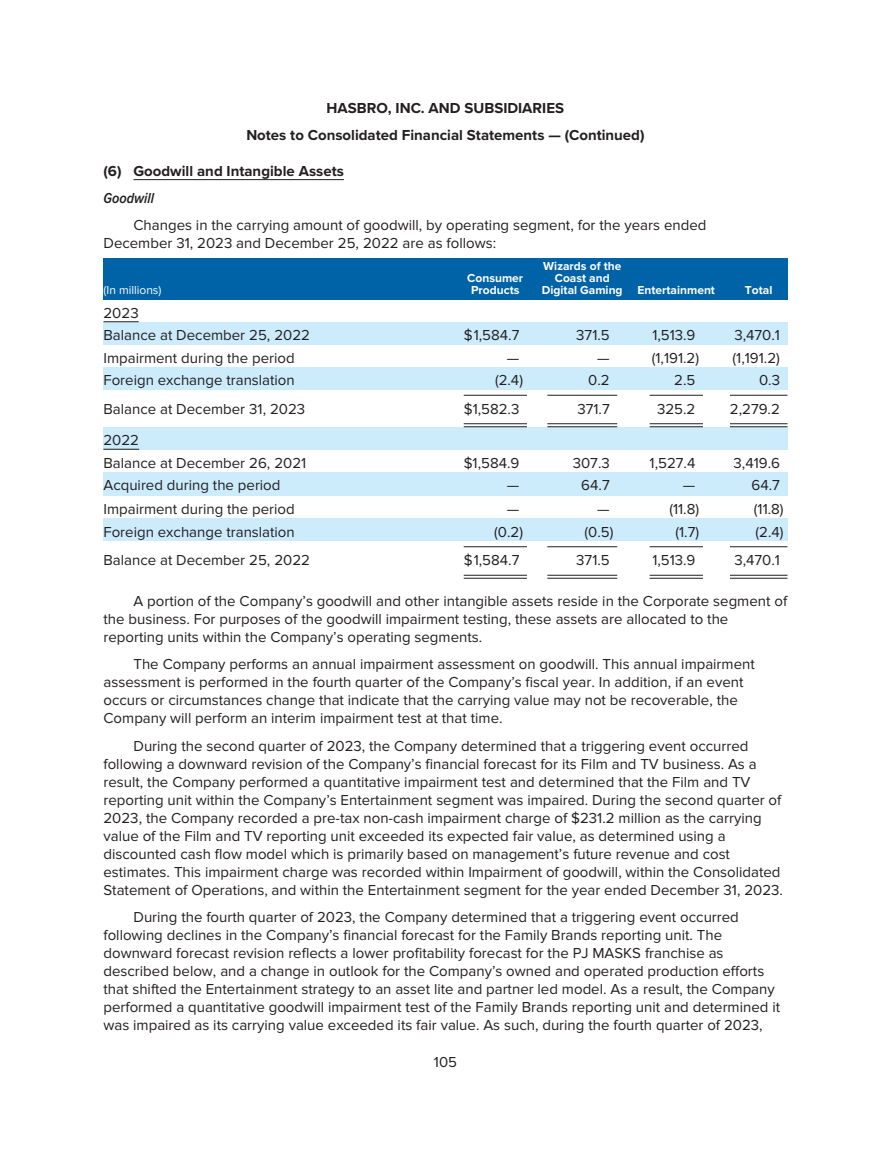
<style>
.page{position:relative;width:891px;height:1161px;background:#fff}
.page>*{position:absolute;margin:0;border:0;box-sizing:border-box;transform-origin:0 0}
.t1{font:15px/18px "Proxima Nova";color:#231f20}
.t2{font:700 15px/27px "Proxima Nova";color:#231f20;text-align:center}
.t3{font:italic 600 15px "Proxima Nova Cond";color:#231f20}
.t4{font:700 12px/12px "Proxima Nova";color:#fff;text-align:center}
.t5{font:12px "Proxima Nova";color:#fff}
</style>
<div class="page">
<hr style="left:134px;top:179px;width:210px;height:1px;background:#231f20">
<div style="left:104px;top:258px;width:684px;height:42px;background:#0063a7"></div>
<div style="left:104px;top:322px;width:684px;height:23px;background:#ccecfc"></div>
<div style="left:104px;top:367px;width:684px;height:23px;background:#ccecfc"></div>
<div style="left:104px;top:427px;width:684px;height:23px;background:#ccecfc"></div>
<div style="left:104px;top:472px;width:684px;height:24px;background:#ccecfc"></div>
<div style="left:104px;top:519px;width:684px;height:22px;background:#ccecfc"></div>
<hr style="left:103px;top:321px;width:36px;height:1px;background:#231f20">
<hr style="left:464px;top:395px;width:63px;height:1px;background:#231f20">
<hr style="left:547px;top:395px;width:70px;height:1px;background:#231f20">
<hr style="left:650px;top:395px;width:53px;height:1px;background:#231f20">
<hr style="left:730px;top:395px;width:58px;height:1px;background:#231f20">
<hr style="left:464px;top:423px;width:63px;height:1px;background:#231f20">
<hr style="left:464px;top:426px;width:63px;height:1px;background:#231f20">
<hr style="left:547px;top:423px;width:70px;height:1px;background:#231f20">
<hr style="left:547px;top:426px;width:70px;height:1px;background:#231f20">
<hr style="left:650px;top:423px;width:53px;height:1px;background:#231f20">
<hr style="left:650px;top:426px;width:53px;height:1px;background:#231f20">
<hr style="left:730px;top:423px;width:58px;height:1px;background:#231f20">
<hr style="left:730px;top:426px;width:58px;height:1px;background:#231f20">
<hr style="left:103px;top:449px;width:36px;height:1px;background:#231f20">
<hr style="left:464px;top:546px;width:63px;height:1px;background:#231f20">
<hr style="left:547px;top:546px;width:70px;height:1px;background:#231f20">
<hr style="left:650px;top:546px;width:53px;height:1px;background:#231f20">
<hr style="left:730px;top:546px;width:58px;height:1px;background:#231f20">
<hr style="left:464px;top:575px;width:63px;height:1px;background:#231f20">
<hr style="left:464px;top:578px;width:63px;height:1px;background:#231f20">
<hr style="left:547px;top:575px;width:70px;height:1px;background:#231f20">
<hr style="left:547px;top:578px;width:70px;height:1px;background:#231f20">
<hr style="left:650px;top:575px;width:53px;height:1px;background:#231f20">
<hr style="left:650px;top:578px;width:53px;height:1px;background:#231f20">
<hr style="left:730px;top:575px;width:58px;height:1px;background:#231f20">
<hr style="left:730px;top:578px;width:58px;height:1px;background:#231f20">
<p class="t2" style="left:246px;top:95px;width:400px">HASBRO, INC. AND SUBSIDIARIES<br>Notes to Consolidated Financial Statements — (Continued)</p>
<p class="t2" style="left:104px;top:158px;width:242px">(6) Goodwill and Intangible Assets</p>
<p class="t3" style="left:104px;top:192px;width:52px">Goodwill</p>
<p class="t1" style="left:104px;top:218px;width:604px;text-indent:30px">Changes in the carrying amount of goodwill, by operating segment, for the years ended<br>December 31, 2023 and December 25, 2022 are as follows:</p>
<p class="t5" style="left:104px;top:286px;width:60px">(In millions)</p>
<p class="t4" style="left:467px;top:273px;width:57px">Consumer<br>Products</p>
<p class="t4" style="left:543px;top:261px;width:80px">Wizards of the</p>
<p class="t4" style="left:555px;top:273px;width:56px">Coast and</p>
<p class="t4" style="left:542px;top:285px;width:175px">Digital Gaming Entertainment</p>
<p class="t4" style="left:745px;top:285px;width:29px">Total</p>
<p class="t1" style="left:104px;top:303px;width:208px;line-height:22.5px">2023<br>Balance at December 25, 2022</p>
<p class="t1" style="left:464px;top:328px;width:57px">$1,584.7</p>
<p class="t1" style="left:576px;top:328px;width:35px">371.5</p>
<p class="t1" style="left:652px;top:328px;width:45px">1,513.9</p>
<p class="t1" style="left:734px;top:328px;width:47px">3,470.1</p>
<p class="t1" style="left:104px;top:350px;width:193px">Impairment during the period</p>
<p class="t1" style="left:507px;top:350px;width:14px">—</p>
<p class="t1" style="left:597px;top:350px;width:14px">—</p>
<p class="t1" style="left:652px;top:350px;width:49px">(1,191.2)</p>
<p class="t1" style="left:733px;top:350px;width:49px">(1,191.2)</p>
<p class="t1" style="left:104px;top:373px;width:193px">Foreign exchange translation</p>
<p class="t1" style="left:495px;top:373px;width:30px">(2.4)</p>
<p class="t1" style="left:588px;top:373px;width:23px">0.2</p>
<p class="t1" style="left:674px;top:373px;width:23px">2.5</p>
<p class="t1" style="left:759px;top:373px;width:22px">0.3</p>
<p class="t1" style="left:104px;top:401px;width:203px">Balance at December 31, 2023</p>
<p class="t1" style="left:464px;top:401px;width:57px">$1,582.3</p>
<p class="t1" style="left:577px;top:401px;width:34px">371.7</p>
<p class="t1" style="left:657px;top:401px;width:40px">325.2</p>
<p class="t1" style="left:730px;top:401px;width:51px">2,279.2</p>
<p class="t1" style="left:104px;top:430px;width:204px;line-height:22.5px">2022<br>Balance at December 26, 2021</p>
<p class="t1" style="left:464px;top:455px;width:57px">$1,584.9</p>
<p class="t1" style="left:573px;top:455px;width:39px">307.3</p>
<p class="t1" style="left:650px;top:455px;width:47px">1,527.4</p>
<p class="t1" style="left:734px;top:455px;width:48px">3,419.6</p>
<p class="t1" style="left:104px;top:478px;width:179px">Acquired during the period</p>
<p class="t1" style="left:507px;top:478px;width:14px">—</p>
<p class="t1" style="left:581px;top:478px;width:30px">64.7</p>
<p class="t1" style="left:683px;top:478px;width:14px">—</p>
<p class="t1" style="left:752px;top:478px;width:30px">64.7</p>
<p class="t1" style="left:104px;top:502px;width:193px">Impairment during the period</p>
<p class="t1" style="left:507px;top:502px;width:14px">—</p>
<p class="t1" style="left:597px;top:502px;width:14px">—</p>
<p class="t1" style="left:669px;top:502px;width:31px">(11.8)</p>
<p class="t1" style="left:754px;top:502px;width:31px">(11.8)</p>
<p class="t1" style="left:104px;top:524px;width:193px">Foreign exchange translation</p>
<p class="t1" style="left:494px;top:524px;width:30px">(0.2)</p>
<p class="t1" style="left:585px;top:524px;width:30px">(0.5)</p>
<p class="t1" style="left:675px;top:524px;width:25px">(1.7)</p>
<p class="t1" style="left:756px;top:524px;width:30px">(2.4)</p>
<p class="t1" style="left:104px;top:553px;width:208px">Balance at December 25, 2022</p>
<p class="t1" style="left:464px;top:553px;width:57px">$1,584.7</p>
<p class="t1" style="left:576px;top:553px;width:35px">371.5</p>
<p class="t1" style="left:652px;top:553px;width:45px">1,513.9</p>
<p class="t1" style="left:734px;top:553px;width:47px">3,470.1</p>
<p class="t1" style="left:104px;top:593px;width:685px;text-indent:30px">A portion of the Company’s goodwill and other intangible assets reside in the Corporate segment of the business. For purposes of the goodwill impairment testing, these assets are allocated to the reporting units within the Company’s operating segments.</p>
<p class="t1" style="left:104px;top:657px;width:653px;text-indent:30px">The Company performs an annual impairment assessment on goodwill. This annual impairment assessment is performed in the fourth quarter of the Company’s fiscal year. In addition, if an event occurs or circumstances change that indicate that the carrying value may not be recoverable, the Company will perform an interim impairment test at that time.</p>
<p class="t1" style="left:104px;top:738px;width:681px;text-indent:30px">During the second quarter of 2023, the Company determined that a triggering event occurred following a downward revision of the Company’s financial forecast for its Film and TV business. As a result, the Company performed a quantitative impairment test and determined that the Film and TV reporting unit within the Company’s Entertainment segment was impaired. During the second quarter of 2023, the Company recorded a pre-tax non-cash impairment charge of $231.2 million as the carrying value of the Film and TV reporting unit exceeded its expected fair value, as determined using a discounted cash flow model which is primarily based on management’s future revenue and cost estimates. This impairment charge was recorded within Impairment of goodwill, within the Consolidated Statement of Operations, and within the Entertainment segment for the year ended December 31, 2023.</p>
<p class="t1" style="left:104px;top:910px;width:678px;text-indent:30px">During the fourth quarter of 2023, the Company determined that a triggering event occurred following declines in the Company’s financial forecast for the Family Brands reporting unit. The downward forecast revision reflects a lower profitability forecast for the PJ MASKS franchise as described below, and a change in outlook for the Company’s owned and operated production efforts that shifted the Entertainment strategy to an asset lite and partner led model. As a result, the Company performed a quantitative goodwill impairment test of the Family Brands reporting unit and determined it was impaired as its carrying value exceeded its fair value. As such, during the fourth quarter of 2023,</p>
<p class="t1" style="left:434px;top:1054px;width:25px">105</p>
</div>
